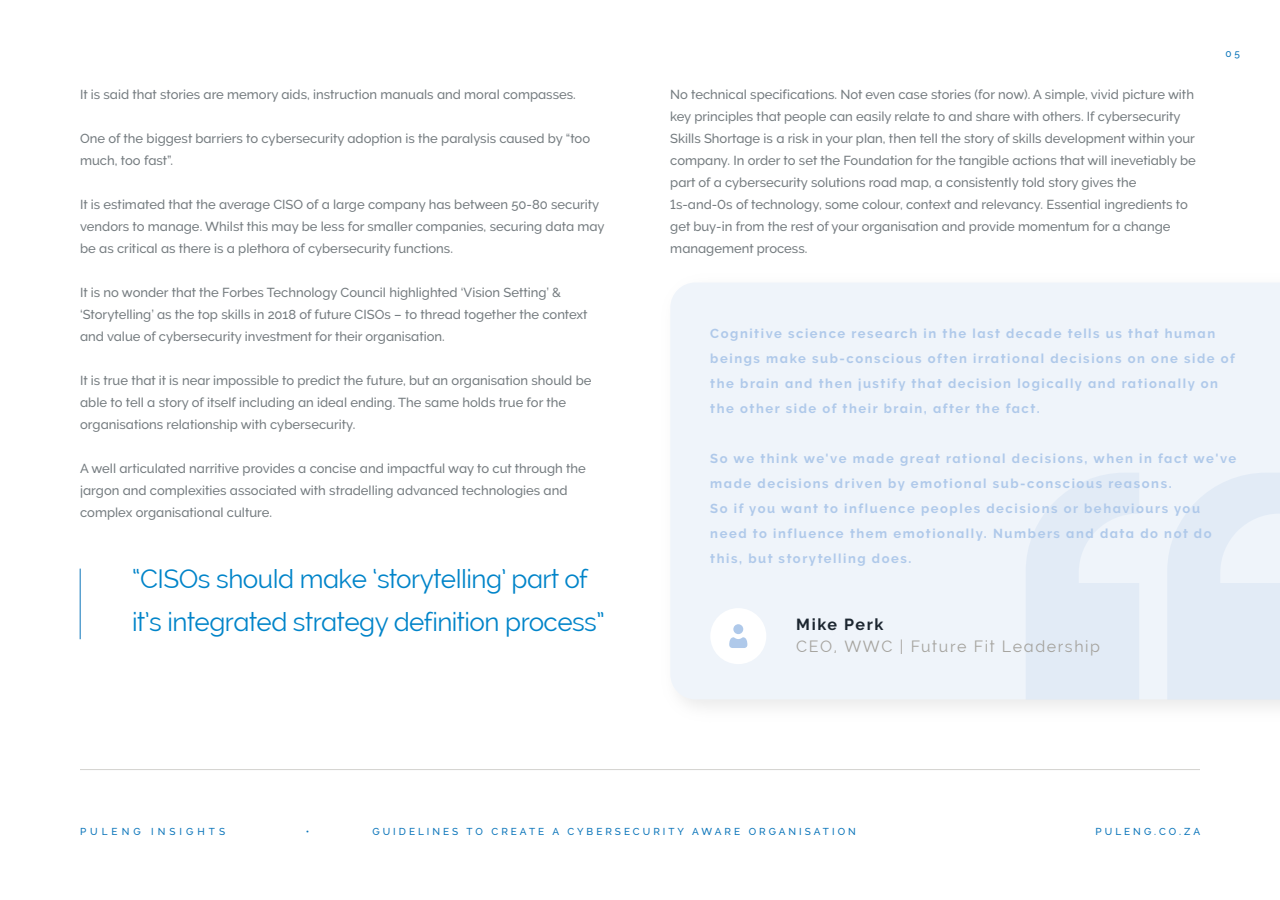
<style>
.page{position:relative;width:1280px;height:900px;background:#fff}
.page>*{position:absolute;margin:0;border:0;box-sizing:border-box;transform-origin:0 0}
.t1{font:26px/43.4px "Raleway";letter-spacing:-.02em;color:#0084c9}
.t2{font:16px "Raleway";letter-spacing:.1em;color:#a5a39e}
.t3{font:700 16px "Raleway";letter-spacing:.1em;color:#1c2630}
.t4{font:500 13px/22px "Raleway";color:#757c80}
.t5{font:700 13px/25px "Raleway";letter-spacing:.12em;color:#afc9ea}
.t6{font:500 10px "Raleway";letter-spacing:.3em;color:#0b75ba}
.t7{font:500 10px "Raleway";letter-spacing:.4em;color:#0b75ba}
</style>
<div class="page">
<div style="left:670px;top:283px;width:610px;height:416px;background:#eff4fa"></div>
<svg style="left:1167px;top:473px;width:113px;height:227px"></svg>
<svg style="left:1026px;top:473px;width:113px;height:227px"></svg>
<div style="left:710px;top:608px;width:56px;height:56px;background:#fff;border-radius:50%"></div>
<hr style="left:80px;top:569px;width:1px;height:70px;background:#0b75ba">
<svg style="left:729px;top:624px;width:18px;height:24px"></svg>
<hr style="left:80px;top:769px;width:1120px;height:1px;background:#a5a39e">
<p class="t4" style="left:80px;top:84px;width:497px">It is said that stories are memory aids, instruction manuals and moral compasses.</p>
<p class="t4" style="left:80px;top:128px;width:512px">One of the biggest barriers to cybersecurity adoption is the paralysis caused by “too much, too fast”.</p>
<p class="t4" style="left:80px;top:194px;width:526px">It is estimated that the average CISO of a large company has between 50-80 security vendors to manage. Whilst this may be less for smaller companies, securing data may be as critical as there is a plethora of cybersecurity functions.</p>
<p class="t4" style="left:80px;top:282px;width:509px">It is no wonder that the Forbes Technology Council highlighted ‘Vision Setting’ &amp; ‘Storytelling’ as the top skills in 2018 of future CISOs – to thread together the context and value of cybersecurity investment for their organisation.</p>
<p class="t4" style="left:80px;top:370px;width:513px">It is true that it is near impossible to predict the future, but an organisation should be able to tell a story of itself including an ideal ending. The same holds true for the organisations relationship with cybersecurity.</p>
<p class="t4" style="left:80px;top:458px;width:507px">A well articulated narritive provides a concise and impactful way to cut through the jargon and complexities associated with stradelling advanced technologies and complex organisational culture.</p>
<h1 class="t1" style="left:132px;top:557px;width:474px">“CISOs should make ‘storytelling’ part of it’s integrated strategy definition process”</h1>
<p class="t4" style="left:670px;top:84px;width:527px">No technical specifications. Not even case stories (for now). A simple, vivid picture with key principles that people can easily relate to and share with others. If cybersecurity Skills Shortage is a risk in your plan, then tell the story of skills development within your company. In order to set the Foundation for the tangible actions that will inevetiably be part of a cybersecurity solutions road map, a consistently told story gives the 1s-and-0s of technology, some colour, context and relevancy. Essential ingredients to get buy-in from the rest of your organisation and provide momentum for a change management process.</p>
<p class="t6" style="left:1225px;top:48px;width:16px">0 5</p>
<p class="t5" style="left:710px;top:321px;width:526px">Cognitive science research in the last decade tells us that human beings make sub-conscious often irrational decisions on one side of the brain and then justify that decision logically and rationally on the other side of their brain, after the fact.</p>
<p class="t5" style="left:710px;top:446px;width:527px">So we think we've made great rational decisions, when in fact we've made decisions driven by emotional sub-conscious reasons.<br>So if you want to influence peoples decisions or behaviours you need to influence them emotionally. Numbers and data do not do this, but storytelling does.</p>
<p class="t3" style="left:796px;top:615px;width:89px">Mike Perk</p>
<p class="t2" style="left:796px;top:637px;width:305px">CEO, WWC | Future Fit Leadership</p>
<p class="t7" style="left:80px;top:826px;width:147px">PULENG INSIGHTS</p>
<p class="t6" style="left:306px;top:826px;width:5px">•</p>
<p class="t6" style="left:372px;top:826px;width:485px">GUIDELINES TO CREATE A CYBERSECURITY AWARE ORGANISATION</p>
<p class="t6" style="left:1096px;top:826px;width:106px">PULENG.CO.ZA</p>
</div>
